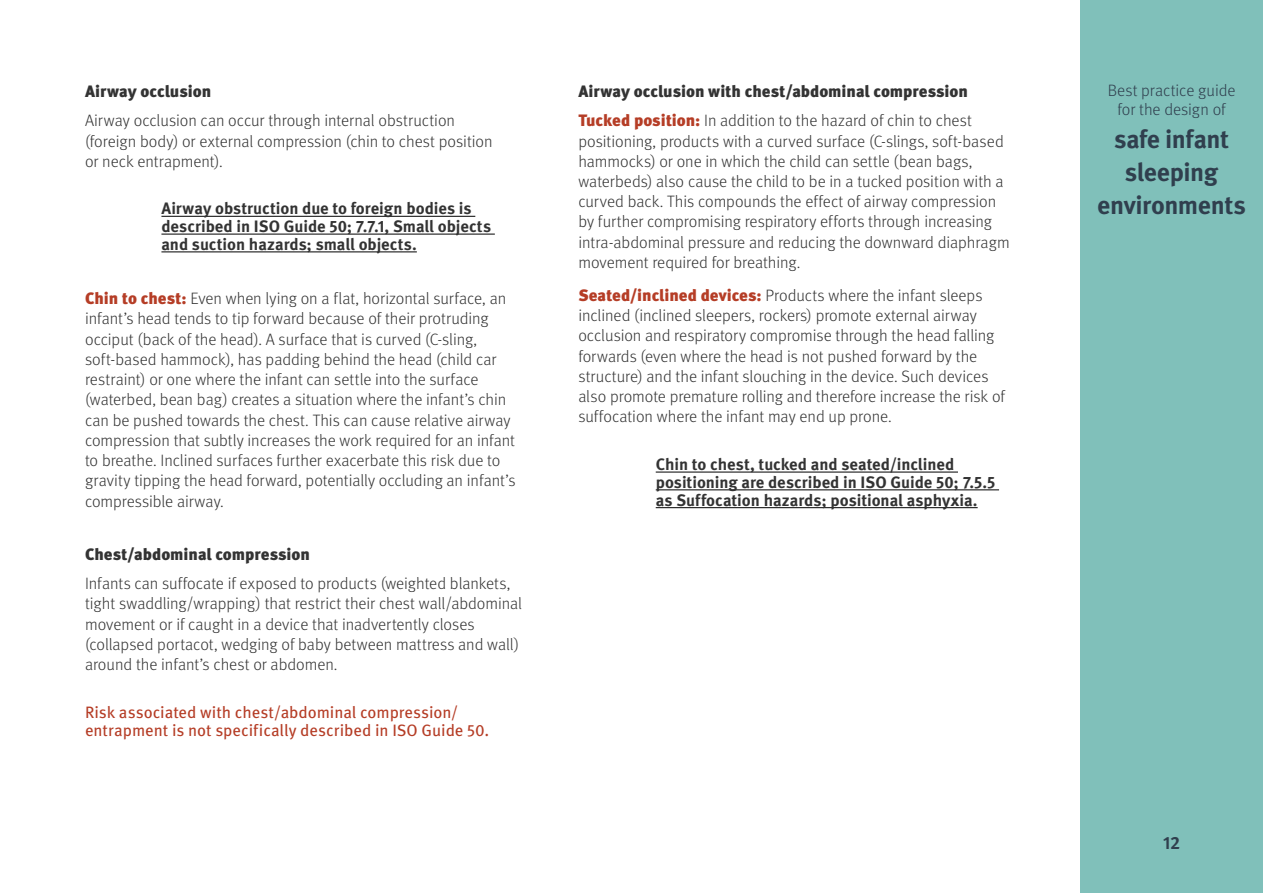
<style>
.page{position:relative;width:1263px;height:893px;background:#fff}
.page>*{position:absolute;margin:0;border:0;box-sizing:border-box;transform-origin:0 0}
.t1{font:700 25.5px/33px "Meta Pro";letter-spacing:-.02em;color:#303f4e;text-align:center}
.t2{font:700 17.85px "Meta Pro";color:#303f4e}
.t3{font:300 16.5px/20.2px "Meta Pro";letter-spacing:-.005em;color:#333}
.t4{font:700 16.5px/17.9px "Meta Pro";letter-spacing:-.005em;color:#333}
.t5{font:900 16.5px/28.8px "Meta Pro";letter-spacing:-.005em;color:#333}
.t6{font:16.5px/17.9px "Meta Pro";letter-spacing:-.005em;color:#b53d26}
.t7{font:300 16.5px/19.5px "Meta Pro";letter-spacing:-.005em;color:#303f4e;text-align:center}
.s1{font-weight:900;color:#b53d26}
.s2{color:#b53d26}
.s3{font-weight:300}
</style>
<div class="page">
<div style="left:1080px;top:0;width:183px;height:893px;background:#80c0ba"></div>
<hr style="left:161px;top:216px;width:314px;height:1px;background:#000">
<hr style="left:161px;top:234px;width:334px;height:1px;background:#000">
<hr style="left:161px;top:252px;width:256px;height:1px;background:#000">
<hr style="left:656px;top:472px;width:302px;height:1px;background:#000">
<hr style="left:656px;top:489px;width:343px;height:1px;background:#000">
<hr style="left:656px;top:507px;width:322px;height:1px;background:#000">
<p class="t5" style="left:85px;top:77px;width:128px">Airway occlusion</p>
<p class="t3" style="left:85px;top:110px;width:409px">Airway occlusion can occur through internal obstruction (foreign body) or external compression (chin to chest position or neck entrapment).</p>
<p class="t4" style="left:161px;top:199px;width:331px">Airway obstruction due to foreign bodies is described in ISO Guide 50; 7.7.1, Small objects and suction hazards; small objects.</p>
<p class="t3" style="left:85px;top:288px;width:432px"><span class="s1">Chin to chest:</span> Even when lying on a flat, horizontal surface, an infant’s head tends to tip forward because of their protruding occiput (back of the head). A surface that is curved (C-sling, soft‑based hammock), has padding behind the head (child car restraint) or one where the infant can settle into the surface (waterbed, bean bag) creates a situation where the infant’s chin can be pushed towards the chest. This can cause relative airway compression that subtly increases the work required for an infant to breathe. Inclined surfaces further exacerbate this risk due to gravity tipping the head forward, potentially occluding an infant’s compressible airway.</p>
<p class="t5" style="left:85px;top:539px;width:226px">Chest/abdominal compression</p>
<p class="t3" style="left:85px;top:572px;width:438px">Infants can suffocate if exposed to products (weighted blankets, tight swaddling/wrapping) that restrict their chest wall/abdominal movement or if caught in a device that inadvertently closes (collapsed portacot, wedging of baby between mattress and wall) around the infant’s chest or abdomen.</p>
<p class="t6" style="left:85px;top:702px;width:406px">Risk associated with chest/abdominal compression/ entrapment is not specifically described in ISO Guide 50.</p>
<p class="t5" style="left:578px;top:77px;width:395px">Airway occlusion with chest/abdominal compression<br><span class="s2">Tucked position:</span> <span class="s3">In addition to the hazard of chin to chest</span></p>
<p class="t3" style="left:578px;top:130px;width:433px">positioning, products with a curved surface (C-slings, soft-based hammocks) or one in which the child can settle (bean bags, waterbeds) also cause the child to be in a tucked position with a curved back. This compounds the effect of airway compression by further compromising respiratory efforts through increasing intra-abdominal pressure and reducing the downward diaphragm movement required for breathing.</p>
<p class="t3" style="left:578px;top:284px;width:428px"><span class="s1">Seated/inclined devices:</span> Products where the infant sleeps inclined (inclined sleepers, rockers) promote external airway occlusion and respiratory compromise through the head falling forwards (even where the head is not pushed forward by the structure) and the infant slouching in the device. Such devices also promote premature rolling and therefore increase the risk of suffocation where the infant may end up prone.</p>
<p class="t4" style="left:656px;top:454px;width:341px">Chin to chest, tucked and seated/inclined positioning are described in ISO Guide 50; 7.5.5 as Suffocation hazards; positional asphyxia.</p>
<p class="t7" style="left:1108px;top:79px;width:129px">Best practice guide for the design of</p>
<h1 class="t1" style="left:1097px;top:121px;width:150px">safe infant sleeping environments</h1>
<p class="t2" style="left:1163px;top:828px;width:19px">12</p>
</div>
